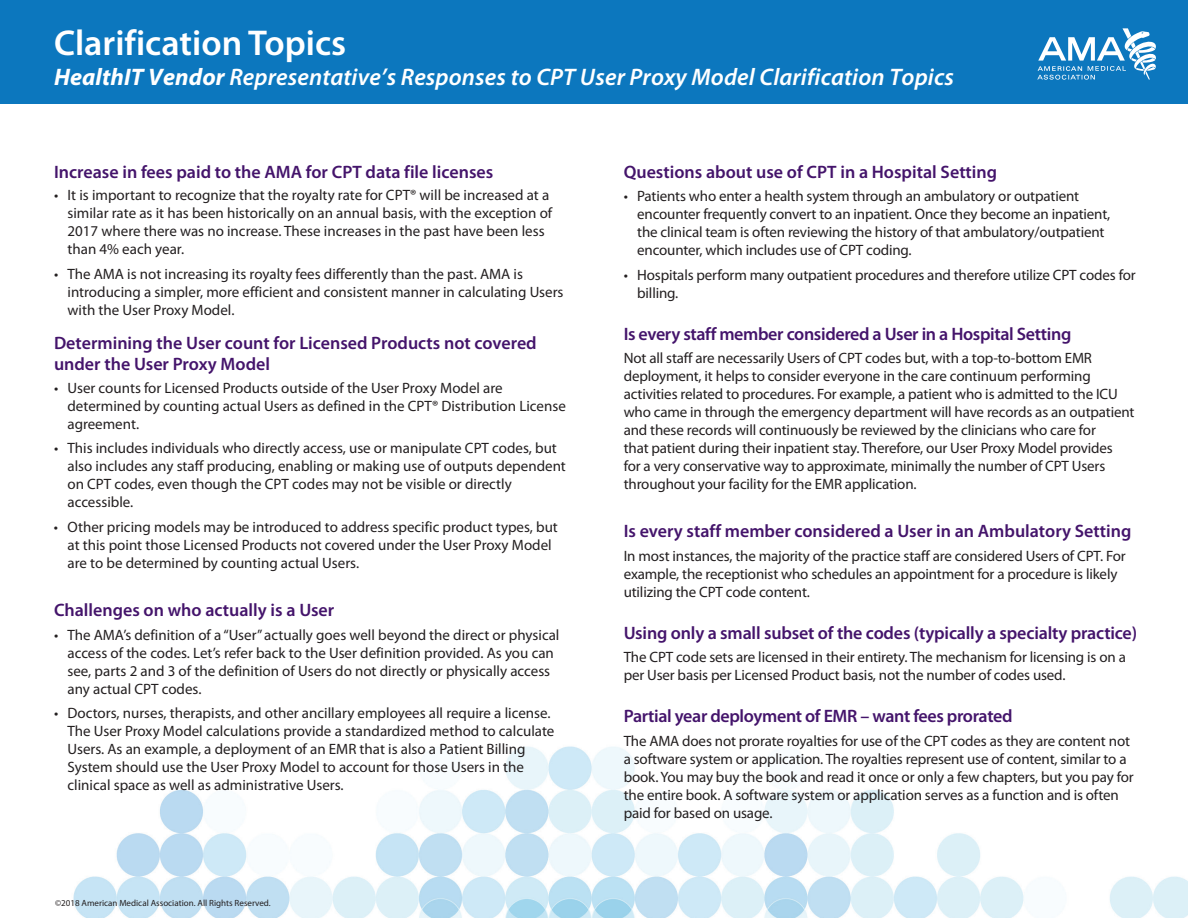
<style>
.page{position:relative;width:1188px;height:918px;background:#fff}
.page>*{position:absolute;margin:0;border:0;box-sizing:border-box;transform-origin:0 0}
.t1{font:600 36px "Myriad Pro";color:#fff}
.t2{font:italic 600 24px "Myriad Pro";letter-spacing:.005em;color:#fff}
.t3{font:600 18px/21px "Myriad Pro";color:#44146b}
.t4{font:600 18px "Myriad Pro";letter-spacing:-.02em;color:#44146b}
.t5{font:15px/18px "Myriad Pro";letter-spacing:-.01em;color:#231f20}
.s1{font-weight:700}
</style>
<div class="page">
<img style="left:73px;top:746px;width:1115px;height:172px">
<div style="left:0;top:0;width:1188px;height:104px;background:#0c77be"></div>
<svg style="left:1037px;top:28px;width:119px;height:52px"></svg>
<h1 class="t1" style="left:54px;top:20px;width:294px">Clarification Topics</h1>
<h2 class="t2" style="left:54px;top:62px;width:901px"><span class="s1">HealthIT Vendor</span> Representative’s Responses to CPT User Proxy Model Clarification Topics</h2>
<p class="t3" style="left:54px;top:161px;width:441px">Increase in fees paid to the AMA for CPT data file licenses</p>
<p class="t5" style="left:68px;top:186px;width:486px;text-indent:-14px">• It is important to recognize that the royalty rate for CPT® will be increased at a similar rate as it has been historically on an annual basis, with the exception of 2017 where there was no increase. These increases in the past have been less than 4% each year.</p>
<p class="t5" style="left:68px;top:265px;width:498px;text-indent:-14px">• The AMA is not increasing its royalty fees differently than the past. AMA is introducing a simpler, more efficient and consistent manner in calculating Users with the User Proxy Model.</p>
<p class="t3" style="left:54px;top:332px;width:484px">Determining the User count for Licensed Products not covered under the User Proxy Model</p>
<p class="t5" style="left:68px;top:378px;width:500px;text-indent:-14px">• User counts for Licensed Products outside of the User Proxy Model are determined by counting actual Users as defined in the CPT® Distribution License agreement.</p>
<p class="t5" style="left:67px;top:439px;width:500px;text-indent:-13px">• This includes individuals who directly access, use or manipulate CPT codes, but also includes any staff producing, enabling or making use of outputs dependent on CPT codes, even though the CPT codes may not be visible or directly accessible.</p>
<p class="t5" style="left:68px;top:518px;width:492px;text-indent:-14px">• Other pricing models may be introduced to address specific product types, but at this point those Licensed Products not covered under the User Proxy Model are to be determined by counting actual Users.</p>
<p class="t3" style="left:54px;top:599px;width:282px">Challenges on who actually is a User</p>
<p class="t5" style="left:68px;top:625px;width:493px;text-indent:-14px">• The AMA’s definition of a “User” actually goes well beyond the direct or physical access of the codes. Let’s refer back to the User definition provided. As you can see, parts 2 and 3 of the definition of Users do not directly or physically access any actual CPT codes.</p>
<p class="t5" style="left:68px;top:704px;width:488px;text-indent:-14px">• Doctors, nurses, therapists, and other ancillary employees all require a license.<br>The User Proxy Model calculations provide a standardized method to calculate Users. As an example, a deployment of an EMR that is also a Patient Billing System should use the User Proxy Model to account for those Users in the clinical space as well as administrative Users.</p>
<p class="t3" style="left:624px;top:161px;width:375px">Questions about use of CPT in a Hospital Setting</p>
<p class="t5" style="left:637px;top:187px;width:475px;text-indent:-14px">• Patients who enter a health system through an ambulatory or outpatient encounter frequently convert to an inpatient. Once they become an inpatient, the clinical team is often reviewing the history of that ambulatory/outpatient encounter, which includes use of CPT coding.</p>
<p class="t5" style="left:637px;top:266px;width:500px;text-indent:-14px">• Hospitals perform many outpatient procedures and therefore utilize CPT codes for billing.</p>
<p class="t4" style="left:624px;top:322px;width:449px">Is every staff member considered a User in a Hospital Setting</p>
<p class="t5" style="left:624px;top:349px;width:512px">Not all staff are necessarily Users of CPT codes but, with a top-to-bottom EMR deployment, it helps to consider everyone in the care continuum performing activities related to procedures. For example, a patient who is admitted to the ICU who came in through the emergency department will have records as an outpatient and these records will continuously be reviewed by the clinicians who care for<br>that patient during their inpatient stay. Therefore, our User Proxy Model provides<br>for a very conservative way to approximate, minimally the number of CPT Users throughout your facility for the EMR application.</p>
<p class="t3" style="left:624px;top:520px;width:509px">Is every staff member considered a User in an Ambulatory Setting</p>
<p class="t5" style="left:624px;top:546px;width:504px">In most instances, the majority of the practice staff are considered Users of CPT. For example, the receptionist who schedules an appointment for a procedure is likely utilizing the CPT code content.</p>
<p class="t3" style="left:624px;top:622px;width:515px">Using only a small subset of the codes (typically a specialty practice)</p>
<p class="t5" style="left:624px;top:648px;width:504px">The CPT code sets are licensed in their entirety. The mechanism for licensing is on a per User basis per Licensed Product basis, not the number of codes used.</p>
<p class="t4" style="left:624px;top:705px;width:390px">Partial year deployment of EMR – want fees prorated</p>
<p class="t5" style="left:624px;top:731px;width:512px">The AMA does not prorate royalties for use of the CPT codes as they are content not a software system or application. The royalties represent use of content, similar to a book. You may buy the book and read it once or only a few chapters, but you pay for the entire book. A software system or application serves as a function and is often paid for based on usage.</p>
</div>
